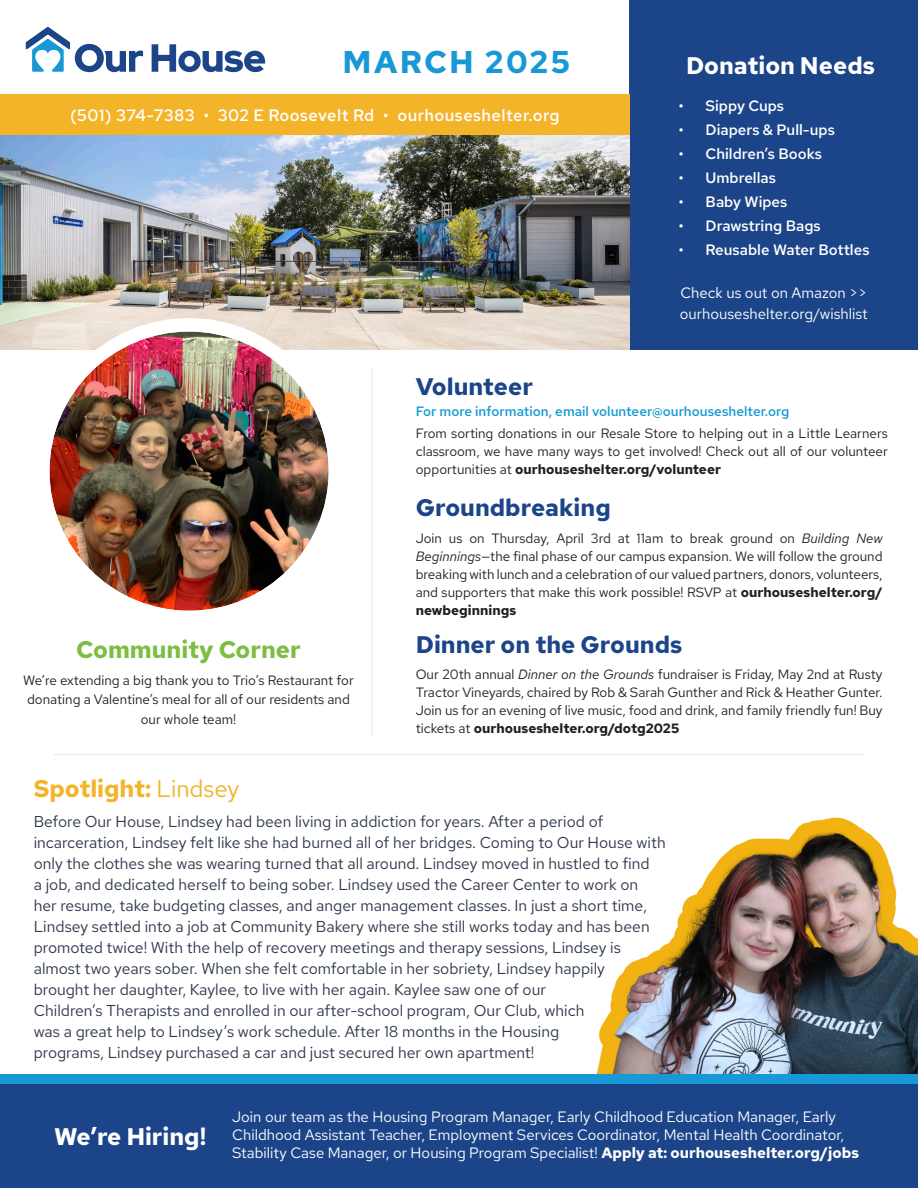
<style>
.page{position:relative;width:918px;height:1188px;background:#fff}
.page>*{position:absolute;margin:0;border:0;box-sizing:border-box;transform-origin:0 0}
.t1{font:700 31.5px "Red Hat Text";letter-spacing:.075em;color:#1899d6}
.t2{font:700 24px "Red Hat Text";color:#1c4489}
.t3{font:700 24px "Red Hat Text";color:#fff}
.t4{font:700 24px "Red Hat Text";color:#f3b42a}
.t5{font:700 24px "Red Hat Text";color:#7cbd42}
.t6{font:500 16.5px "Red Hat Text";letter-spacing:.025em;color:#fff}
.t7{font:15.75px/21px "Red Hat Text";color:#2e384b}
.t8{font:15px/18px "Red Hat Text";color:#fff}
.t9{font:500 15px "Red Hat Text";color:#fff}
.t10{font:13.5px/18px "Red Hat Text";color:#231f20;text-align:justify}
.t11{font:600 13.5px "Red Hat Text";color:#1899d6}
.s1{font-weight:700}
.s2{font-style:italic}
.s3{font-weight:400}
</style>
<div class="page">
<img style="left:596px;top:817px;width:322px;height:257px">
<div style="left:0;top:1074px;width:918px;height:10px;background:#1899d6"></div>
<div style="left:630px;top:0;width:288px;height:350px;background:#1c4489"></div>
<div style="left:0;top:94px;width:630px;height:41px;background:#f3b42a"></div>
<img style="left:0;top:135px;width:630px;height:215px">
<img style="left:50px;top:332px;width:279px;height:279px;border-radius:140px">
<div style="left:36px;top:318px;width:306px;height:306px;border:14px solid #fff;border-radius:50%"></div>
<hr style="left:54px;top:754px;width:810px;height:1px;background:#e6e7e9">
<hr style="left:372px;top:367px;width:1px;height:370px;background:#e6e7e9">
<div style="left:0;top:1084px;width:918px;height:104px;background:#1c4489"></div>
<svg style="left:26px;top:27px;width:117px;height:45px"></svg>
<svg style="left:152px;top:44px;width:113px;height:28px"></svg>
<p class="t1" style="left:343px;top:40px;width:229px">MARCH 2025</p>
<p class="t6" style="left:70px;top:104px;width:491px">(501) 374-7383 • 302 E Roosevelt Rd • ourhouseshelter.org</p>
<p class="t3" style="left:686px;top:49px;width:190px">Donation Needs</p>
<p class="t9" style="left:679px;top:96px;width:107px">• Sippy Cups</p>
<p class="t9" style="left:679px;top:120px;width:158px">• Diapers &amp; Pull-ups</p>
<p class="t9" style="left:679px;top:144px;width:145px">• Children’s Books</p>
<p class="t9" style="left:679px;top:168px;width:99px">• Umbrellas</p>
<p class="t9" style="left:679px;top:192px;width:110px">• Baby Wipes</p>
<p class="t9" style="left:679px;top:216px;width:144px">• Drawstring Bags</p>
<p class="t9" style="left:679px;top:240px;width:192px">• Reusable Water Bottles</p>
<p class="t8" style="left:680px;top:282px;width:189px;line-height:21px">Check us out on Amazon &gt;&gt; ourhouseshelter.org/wishlist</p>
<p class="t2" style="left:416px;top:370px;width:119px">Volunteer</p>
<p class="t10" style="left:416px;top:424px;width:474px">From sorting donations in our Resale Store to helping out in a Little Learners classroom, we have many ways to get involved! Check out all of our volunteer opportunities at <span class="s1">ourhouseshelter.org/volunteer</span></p>
<p class="t11" style="left:416px;top:403px;width:375px">For more information, email volunteer@ourhouseshelter.org</p>
<p class="t5" style="left:76px;top:633px;width:226px">Community Corner</p>
<p class="t10" style="left:23px;top:670px;width:332px;line-height:19.5px;text-align:center">We’re extending a big thank you to Trio’s Restaurant for donating a Valentine’s meal for all of our residents and our whole team!</p>
<p class="t2" style="left:416px;top:492px;width:196px">Groundbreaking</p>
<p class="t10" style="left:416px;top:529px;width:468px">Join us on Thursday, April 3rd at 11am to break ground on <span class="s2">Building New Beginnings</span>—the final phase of our campus expansion. We will follow the ground breaking with lunch and a celebration of our valued partners, donors, volunteers, and supporters that make this work possible! RSVP at <span class="s1">ourhouseshelter.org/ newbeginnings</span></p>
<p class="t2" style="left:416px;top:629px;width:268px">Dinner on the Grounds</p>
<p class="t10" style="left:416px;top:665px;width:468px">Our 20th annual <span class="s2">Dinner on the Grounds</span> fundraiser is Friday, May 2nd at Rusty Tractor Vineyards, chaired by Rob &amp; Sarah Gunther and Rick &amp; Heather Gunter.<br>Join us for an evening of live music, food and drink, and family friendly fun! Buy tickets at <span class="s1">ourhouseshelter.org/dotg2025</span></p>
<p class="t4" style="left:34px;top:773px;width:207px">Spotlight: <span class="s3">Lindsey</span></p>
<p class="t7" style="left:34px;top:811px;width:634px">Before Our House, Lindsey had been living in addiction for years. After a period of incarceration, Lindsey felt like she had burned all of her bridges. Coming to Our House with only the clothes she was wearing turned that all around. Lindsey moved in hustled to find<br>a job, and dedicated herself to being sober. Lindsey used the Career Center to work on<br>her resume, take budgeting classes, and anger management classes. In just a short time, Lindsey settled into a job at Community Bakery where she still works today and has been promoted twice! With the help of recovery meetings and therapy sessions, Lindsey is</p>
<p class="t7" style="left:34px;top:958px;width:573px">almost two years sober. When she felt comfortable in her sobriety, Lindsey happily</p>
<p class="t7" style="left:34px;top:979px;width:514px">brought her daughter, Kaylee, to live with her again. Kaylee saw one of our</p>
<p class="t7" style="left:34px;top:1000px;width:552px">Children’s Therapists and enrolled in our after-school program, Our Club, which</p>
<p class="t7" style="left:34px;top:1021px;width:527px">was a great help to Lindsey’s work schedule. After 18 months in the Housing</p>
<p class="t7" style="left:34px;top:1042px;width:502px">programs, Lindsey purchased a car and just secured her own apartment!</p>
<p class="t3" style="left:54px;top:1121px;width:154px">We’re Hiring!</p>
<p class="t8" style="left:232px;top:1107px;width:628px">Join our team as the Housing Program Manager, Early Childhood Education Manager, Early<br>Childhood Assistant Teacher, Employment Services Coordinator, Mental Health Coordinator,<br>Stability Case Manager, or Housing Program Specialist! <span class="s1">Apply at: ourhouseshelter.org/jobs</span></p>
</div>
